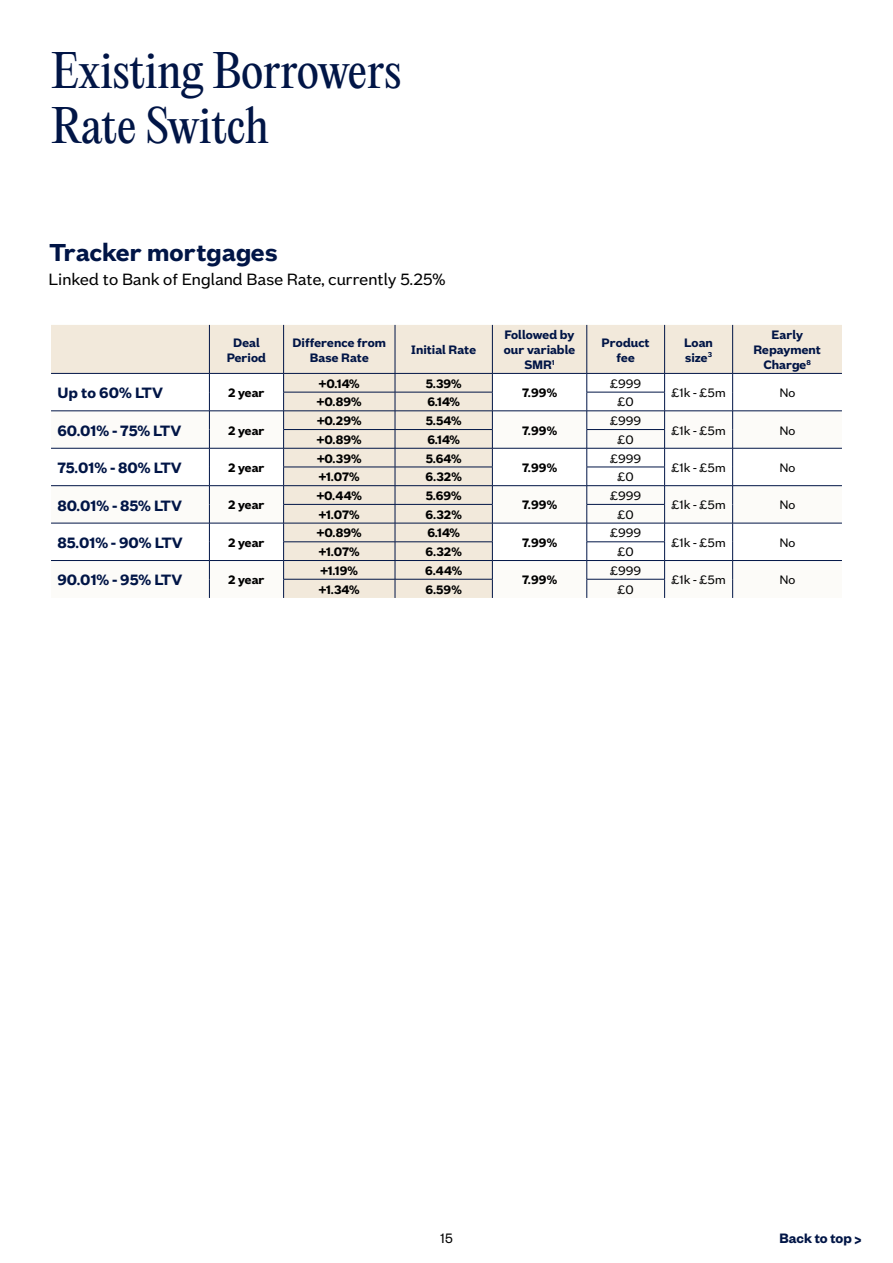
<style>
.page{position:relative;width:893px;height:1263px;background:#fff}
.page>*{position:absolute;margin:0;border:0;box-sizing:border-box;transform-origin:0 0}
.Main_Page_Header{font:45px/55.5px "PP Editorial New";letter-spacing:-.01em;color:#011546}
.Sub_Heading_01{font:700 27px "Nationwide Founders";letter-spacing:-.005em;color:#011546}
.Large_Copy{font:18px "Nationwide Founders";color:#000}
.Table_Content_First_Column{font:700 16.5px "Nationwide Founders";color:#011546}
.t1{font:600 15px "Founders Grotesk";color:#011546}
.t2{font:15px "Founders Grotesk";color:#000}
.Table_Content_Semibold{font:700 13.5px "Nationwide Founders";color:#000}
.Table_Header{font:700 13.5px/15px "Nationwide Founders";color:#011546;text-align:center}
.Table_Content_Regular{font:13.5px "Nationwide Founders";color:#000}
</style>
<div class="page">
<svg style="left:51px;top:325px;width:791px;height:273px"></svg>
<p class="Main_Page_Header" style="left:51px;top:43px;width:352px">Existing Borrowers<br>Rate Switch</p>
<p class="Sub_Heading_01" style="left:50px;top:237px;width:229px">Tracker mortgages</p>
<p class="Large_Copy" style="left:49px;top:270px;width:398px">Linked to Bank of England Base Rate, currently 5.25%</p>
<p class="Table_Header" style="left:227px;top:334px;width:41px">Deal<br>Period</p>
<p class="Table_Header" style="left:292px;top:334px;width:95px">Difference from<br>Base Rate</p>
<p class="Table_Header" style="left:411px;top:342px;width:66px">Initial Rate</p>
<p class="Table_Header" style="left:504px;top:327px;width:73px">Followed by our variable<br>SMR<sup>1</sup></p>
<p class="Table_Header" style="left:602px;top:334px;width:50px">Product fee</p>
<p class="Table_Header" style="left:684px;top:334px;width:30px;text-align:left">Loan size<sup>3</sup></p>
<p class="Table_Header" style="left:753px;top:327px;width:69px">Early<br>Repayment<br>Charge<sup>8</sup></p>
<p class="Table_Content_First_Column" style="left:57px;top:383px;width:107px">Up to 60% LTV</p>
<p class="Table_Content_Semibold" style="left:228px;top:385px;width:38px">2 year</p>
<p class="Table_Content_Semibold" style="left:319px;top:376px;width:42px">+0.14%</p>
<p class="Table_Content_Semibold" style="left:426px;top:376px;width:38px">5.39%</p>
<p class="Table_Content_Regular" style="left:610px;top:376px;width:33px">£999</p>
<p class="Table_Content_Semibold" style="left:522px;top:385px;width:37px">7.99%</p>
<p class="Table_Content_Semibold" style="left:317px;top:394px;width:46px">+0.89%</p>
<p class="Table_Content_Semibold" style="left:427px;top:394px;width:34px">6.14%</p>
<p class="Table_Content_Regular" style="left:618px;top:395px;width:18px">£0</p>
<p class="Table_Content_Regular" style="left:671px;top:385px;width:56px">£1k - £5m</p>
<p class="Table_Content_Regular" style="left:779px;top:385px;width:17px">No</p>
<p class="Table_Content_First_Column" style="left:57px;top:421px;width:125px">60.01% - 75% LTV</p>
<p class="Table_Content_Semibold" style="left:228px;top:422px;width:38px">2 year</p>
<p class="Table_Content_Semibold" style="left:317px;top:413px;width:46px">+0.29%</p>
<p class="Table_Content_Semibold" style="left:426px;top:413px;width:37px">5.54%</p>
<p class="Table_Content_Regular" style="left:610px;top:413px;width:33px">£999</p>
<p class="Table_Content_Semibold" style="left:522px;top:422px;width:37px">7.99%</p>
<p class="Table_Content_Semibold" style="left:317px;top:432px;width:46px">+0.89%</p>
<p class="Table_Content_Semibold" style="left:427px;top:432px;width:34px">6.14%</p>
<p class="Table_Content_Regular" style="left:618px;top:432px;width:18px">£0</p>
<p class="Table_Content_Regular" style="left:671px;top:423px;width:56px">£1k - £5m</p>
<p class="Table_Content_Regular" style="left:779px;top:423px;width:17px">No</p>
<p class="Table_Content_First_Column" style="left:57px;top:458px;width:126px">75.01% - 80% LTV</p>
<p class="Table_Content_Semibold" style="left:228px;top:460px;width:38px">2 year</p>
<p class="Table_Content_Semibold" style="left:317px;top:450px;width:46px">+0.39%</p>
<p class="Table_Content_Semibold" style="left:426px;top:450px;width:37px">5.64%</p>
<p class="Table_Content_Regular" style="left:610px;top:451px;width:33px">£999</p>
<p class="Table_Content_Semibold" style="left:522px;top:460px;width:37px">7.99%</p>
<p class="Table_Content_Semibold" style="left:319px;top:469px;width:42px">+1.07%</p>
<p class="Table_Content_Semibold" style="left:426px;top:469px;width:38px">6.32%</p>
<p class="Table_Content_Regular" style="left:618px;top:470px;width:18px">£0</p>
<p class="Table_Content_Regular" style="left:671px;top:460px;width:56px">£1k - £5m</p>
<p class="Table_Content_Regular" style="left:779px;top:460px;width:17px">No</p>
<p class="Table_Content_First_Column" style="left:57px;top:496px;width:126px">80.01% - 85% LTV</p>
<p class="Table_Content_Semibold" style="left:228px;top:497px;width:38px">2 year</p>
<p class="Table_Content_Semibold" style="left:317px;top:488px;width:47px">+0.44%</p>
<p class="Table_Content_Semibold" style="left:426px;top:488px;width:38px">5.69%</p>
<p class="Table_Content_Regular" style="left:610px;top:488px;width:33px">£999</p>
<p class="Table_Content_Semibold" style="left:522px;top:497px;width:37px">7.99%</p>
<p class="Table_Content_Semibold" style="left:319px;top:506px;width:42px">+1.07%</p>
<p class="Table_Content_Semibold" style="left:426px;top:506px;width:38px">6.32%</p>
<p class="Table_Content_Regular" style="left:618px;top:507px;width:18px">£0</p>
<p class="Table_Content_Regular" style="left:671px;top:498px;width:56px">£1k - £5m</p>
<p class="Table_Content_Regular" style="left:779px;top:498px;width:17px">No</p>
<p class="Table_Content_First_Column" style="left:57px;top:533px;width:127px">85.01% - 90% LTV</p>
<p class="Table_Content_Semibold" style="left:228px;top:535px;width:38px">2 year</p>
<p class="Table_Content_Semibold" style="left:317px;top:525px;width:46px">+0.89%</p>
<p class="Table_Content_Semibold" style="left:427px;top:525px;width:34px">6.14%</p>
<p class="Table_Content_Regular" style="left:610px;top:526px;width:33px">£999</p>
<p class="Table_Content_Semibold" style="left:522px;top:535px;width:37px">7.99%</p>
<p class="Table_Content_Semibold" style="left:319px;top:544px;width:42px">+1.07%</p>
<p class="Table_Content_Semibold" style="left:426px;top:544px;width:38px">6.32%</p>
<p class="Table_Content_Regular" style="left:618px;top:544px;width:18px">£0</p>
<p class="Table_Content_Regular" style="left:671px;top:535px;width:56px">£1k - £5m</p>
<p class="Table_Content_Regular" style="left:779px;top:535px;width:17px">No</p>
<p class="Table_Content_First_Column" style="left:57px;top:570px;width:126px">90.01% - 95% LTV</p>
<p class="Table_Content_Semibold" style="left:228px;top:572px;width:38px">2 year</p>
<p class="Table_Content_Semibold" style="left:321px;top:563px;width:39px">+1.19%</p>
<p class="Table_Content_Semibold" style="left:425px;top:563px;width:39px">6.44%</p>
<p class="Table_Content_Regular" style="left:610px;top:563px;width:33px">£999</p>
<p class="Table_Content_Semibold" style="left:522px;top:572px;width:37px">7.99%</p>
<p class="Table_Content_Semibold" style="left:319px;top:581px;width:42px">+1.34%</p>
<p class="Table_Content_Semibold" style="left:426px;top:581px;width:38px">6.59%</p>
<p class="Table_Content_Regular" style="left:618px;top:582px;width:18px">£0</p>
<p class="Table_Content_Regular" style="left:671px;top:573px;width:56px">£1k - £5m</p>
<p class="Table_Content_Regular" style="left:779px;top:573px;width:17px">No</p>
<p class="t2" style="left:440px;top:1229px;width:14px">15</p>
<p class="t1" style="left:779px;top:1229px;width:84px">Back to top &gt;</p>
</div>
